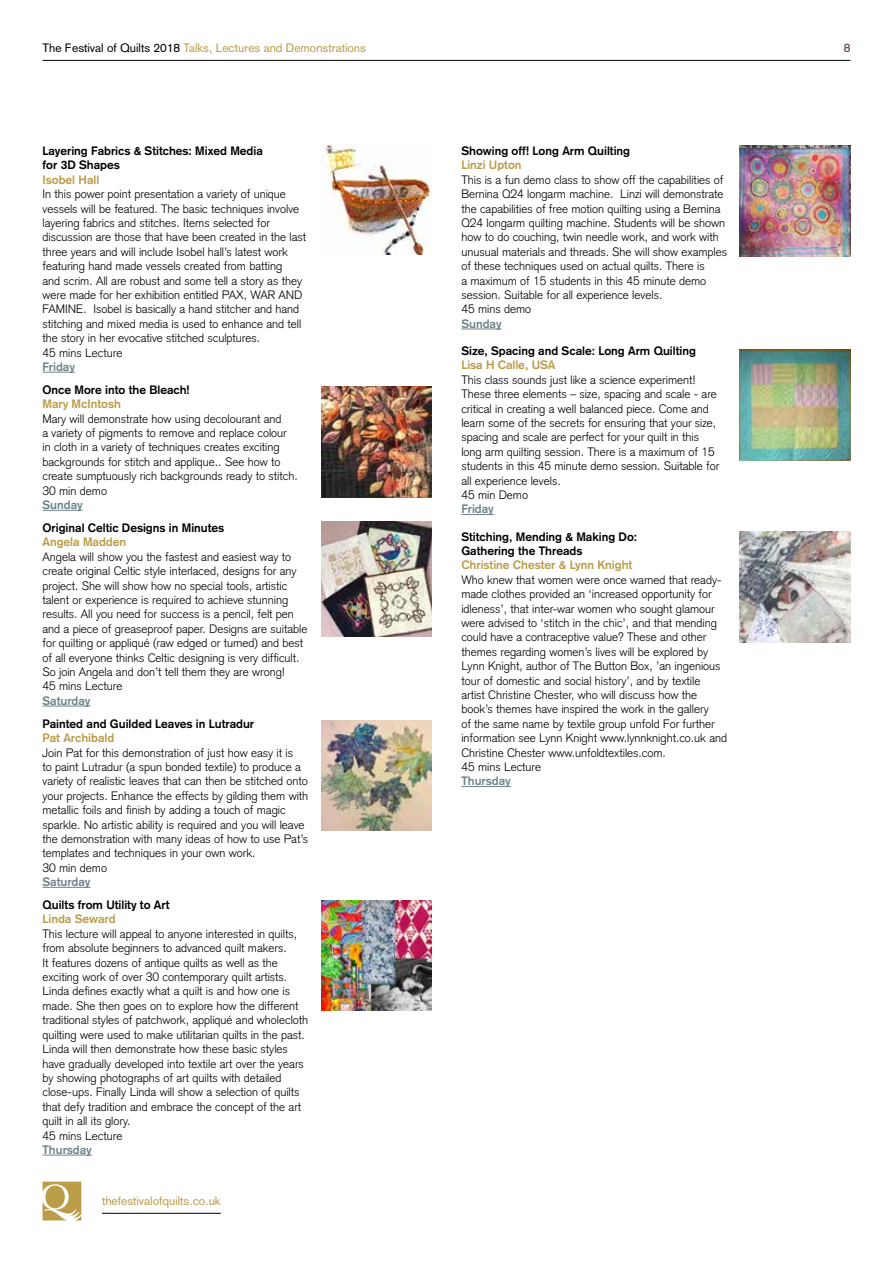
<style>
.page{position:relative;width:893px;height:1263px;background:#fff}
.page>*{position:absolute;margin:0;border:0;box-sizing:border-box;transform-origin:0 0}
.t1{font:300 12px/14.4px "Akzidenz Grotesk";color:#000}
.t2{font:700 12px/14.4px "Akzidenz Grotesk";color:#000}
.t3{font:700 12px "Akzidenz Grotesk";color:#bb9c49}
.t4{font:12px "Akzidenz Grotesk";color:#bb9c49}
.t5{font:700 12px "Akzidenz Grotesk";color:#6e848a}
.t6{font:12px "Akzidenz Grotesk";color:#58373a}
.s1{color:#000}
</style>
<div class="page">
<hr style="left:43px;top:60px;width:807px;height:1px;background:#000">
<svg style="left:43px;top:1181px;width:38px;height:39px"></svg>
<hr style="left:102px;top:1213px;width:119px;height:1px;background:#000">
<hr style="left:43px;top:372px;width:32px;height:1px;background:#6e848a">
<hr style="left:43px;top:510px;width:40px;height:1px;background:#6e848a">
<hr style="left:43px;top:706px;width:48px;height:1px;background:#6e848a">
<hr style="left:43px;top:887px;width:48px;height:1px;background:#6e848a">
<hr style="left:43px;top:1155px;width:49px;height:1px;background:#6e848a">
<hr style="left:461px;top:329px;width:41px;height:1px;background:#6e848a">
<hr style="left:461px;top:514px;width:33px;height:1px;background:#6e848a">
<hr style="left:461px;top:786px;width:50px;height:1px;background:#6e848a">
<img style="left:321px;top:144px;width:111px;height:111px">
<img style="left:321px;top:387px;width:111px;height:110px">
<img style="left:321px;top:521px;width:111px;height:115px">
<img style="left:321px;top:720px;width:111px;height:111px">
<img style="left:321px;top:900px;width:111px;height:111px">
<img style="left:740px;top:350px;width:110px;height:110px">
<img style="left:740px;top:146px;width:110px;height:110px">
<img style="left:740px;top:532px;width:110px;height:110px">
<p class="t4" style="left:43px;top:40px;width:325px"><span class="s1">The Festival of Quilts 2018</span> Talks, Lectures and Demonstrations</p>
<p class="t6" style="left:844px;top:40px;width:8px">8</p>
<p class="t2" style="left:43px;top:143px;width:222px">Layering Fabrics &amp; Stitches: Mixed Media for 3D Shapes</p>
<p class="t3" style="left:43px;top:172px;width:58px">Isobel Hall</p>
<p class="t1" style="left:43px;top:187px;width:265px">In this power point presentation a variety of unique vessels will be featured. The basic techniques involve layering fabrics and stitches. Items selected for discussion are those that have been created in the last three years and will include Isobel hall’s latest work featuring hand made vessels created from batting<br>and scrim. All are robust and some tell a story as they were made for her exhibition entitled PAX, WAR AND FAMINE. Isobel is basically a hand stitcher and hand stitching and mixed media is used to enhance and tell the story in her evocative stitched sculptures.<br>45 mins Lecture</p>
<p class="t5" style="left:43px;top:360px;width:34px">Friday</p>
<p class="t2" style="left:43px;top:382px;width:149px">Once More into the Bleach!</p>
<p class="t3" style="left:43px;top:397px;width:80px">Mary McIntosh</p>
<p class="t1" style="left:43px;top:411px;width:257px">Mary will demonstrate how using decolourant and<br>a variety of pigments to remove and replace colour in cloth in a variety of techniques creates exciting backgrounds for stitch and applique.. See how to create sumptuously rich backgrounds ready to stitch.<br>30 min demo</p>
<p class="t5" style="left:43px;top:498px;width:42px">Sunday</p>
<p class="t2" style="left:43px;top:520px;width:183px">Original Celtic Designs in Minutes</p>
<p class="t3" style="left:43px;top:535px;width:85px">Angela Madden</p>
<p class="t1" style="left:43px;top:549px;width:266px">Angela will show you the fastest and easiest way to create original Celtic style interlaced, designs for any project. She will show how no special tools, artistic talent or experience is required to achieve stunning results. All you need for success is a pencil, felt pen and a piece of greaseproof paper. Designs are suitable for quilting or appliqué (raw edged or turned) and best of all everyone thinks Celtic designing is very difficult.<br>So join Angela and don’t tell them they are wrong!<br>45 mins Lecture</p>
<p class="t5" style="left:43px;top:693px;width:49px">Saturday</p>
<p class="t2" style="left:43px;top:716px;width:213px">Painted and Guilded Leaves in Lutradur</p>
<p class="t3" style="left:43px;top:731px;width:73px">Pat Archibald</p>
<p class="t1" style="left:43px;top:745px;width:267px">Join Pat for this demonstration of just how easy it is<br>to paint Lutradur (a spun bonded textile) to produce a variety of realistic leaves that can then be stitched onto your projects. Enhance the effects by gilding them with metallic foils and finish by adding a touch of magic sparkle. No artistic ability is required and you will leave the demonstration with many ideas of how to use Pat’s templates and techniques in your own work.<br>30 min demo</p>
<p class="t5" style="left:43px;top:875px;width:49px">Saturday</p>
<p class="t2" style="left:43px;top:897px;width:128px">Quilts from Utility to Art</p>
<p class="t3" style="left:43px;top:912px;width:75px">Linda Seward</p>
<p class="t1" style="left:43px;top:926px;width:267px">This lecture will appeal to anyone interested in quilts, from absolute beginners to advanced quilt makers.<br>It features dozens of antique quilts as well as the exciting work of over 30 contemporary quilt artists.<br>Linda defines exactly what a quilt is and how one is made. She then goes on to explore how the different traditional styles of patchwork, appliqué and wholecloth quilting were used to make utilitarian quilts in the past.<br>Linda will then demonstrate how these basic styles have gradually developed into textile art over the years by showing photographs of art quilts with detailed close-ups. Finally Linda will show a selection of quilts that defy tradition and embrace the concept of the art quilt in all its glory.<br>45 mins Lecture</p>
<p class="t5" style="left:43px;top:1142px;width:51px">Thursday</p>
<p class="t4" style="left:102px;top:1193px;width:120px">thefestivalofquilts.co.uk</p>
<p class="t2" style="left:461px;top:143px;width:170px">Showing off! Long Arm Quilting</p>
<p class="t3" style="left:461px;top:158px;width:62px">Linzi Upton</p>
<p class="t1" style="left:461px;top:172px;width:267px">This is a fun demo class to show off the capabilities of Bernina Q24 longarm machine. Linzi will demonstrate the capabilities of free motion quilting using a Bernina Q24 longarm quilting machine. Students will be shown how to do couching, twin needle work, and work with unusual materials and threads. She will show examples of these techniques used on actual quilts. There is<br>a maximum of 15 students in this 45 minute demo session. Suitable for all experience levels.<br>45 mins demo</p>
<p class="t5" style="left:461px;top:316px;width:42px">Sunday</p>
<p class="t2" style="left:461px;top:343px;width:236px">Size, Spacing and Scale: Long Arm Quilting</p>
<p class="t3" style="left:461px;top:358px;width:96px">Lisa H Calle, USA</p>
<p class="t1" style="left:461px;top:372px;width:259px">This class sounds just like a science experiment!<br>These three elements – size, spacing and scale - are critical in creating a well balanced piece. Come and learn some of the secrets for ensuring that your size, spacing and scale are perfect for your quilt in this long arm quilting session. There is a maximum of 15 students in this 45 minute demo session. Suitable for all experience levels.<br>45 min Demo</p>
<p class="t5" style="left:461px;top:502px;width:34px">Friday</p>
<p class="t2" style="left:461px;top:529px;width:177px">Stitching, Mending &amp; Making Do:<br>Gathering the Threads</p>
<p class="t3" style="left:461px;top:558px;width:172px">Christine Chester &amp; Lynn Knight</p>
<p class="t1" style="left:461px;top:572px;width:267px">Who knew that women were once warned that ready&shy;made clothes provided an ‘increased opportunity for idleness’, that inter-war women who sought glamour were advised to ‘stitch in the chic’, and that mending could have a contraceptive value? These and other themes regarding women’s lives will be explored by Lynn Knight, author of The Button Box, ’an ingenious tour of domestic and social history’, and by textile<br>artist Christine Chester, who will discuss how the book’s themes have inspired the work in the gallery<br>of the same name by textile group unfold For further information see Lynn Knight www.lynnknight.co.uk and Christine Chester www.unfoldtextiles.com.<br>45 mins Lecture</p>
<p class="t5" style="left:461px;top:774px;width:51px">Thursday</p>
</div>
